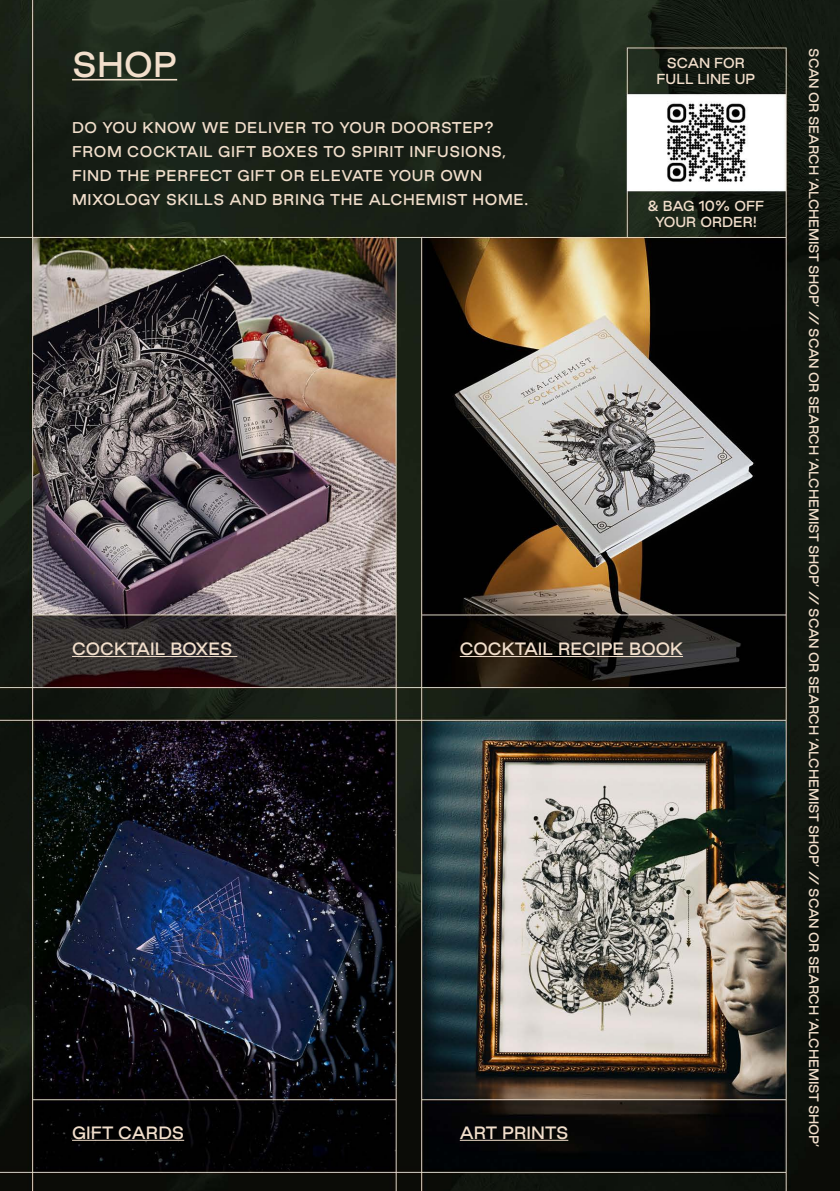
<style>
.page{position:relative;width:840px;height:1191px;background:#fff}
.page>*{position:absolute;margin:0;border:0;box-sizing:border-box;transform-origin:0 0}
.t1{font:500 32px "Good Sans";color:#f2dfcc}
.t2{font:500 16px "Good Sans";color:#f2dfcc}
.t3{font:500 14px/24px "Good Sans";letter-spacing:.04em;color:#f2dfcc}
.t4{font:500 13px/16px "Good Sans";color:#f2dfcc;text-align:center}
.t5{font:500 12.2px "Good Sans";letter-spacing:-.01em;color:#f2dfcc}
</style>
<div class="page">
<img style="left:0;top:0;width:839px;height:1191px">
<hr style="left:72px;top:79px;width:105px;height:1px;background:#f2dfcc">
<hr style="left:459px;top:656px;width:223px;height:1px;background:#f2dfcc">
<hr style="left:72px;top:656px;width:165px;height:1px;background:#f2dfcc">
<hr style="left:459px;top:1139px;width:109px;height:1px;background:#f2dfcc">
<hr style="left:72px;top:1139px;width:112px;height:1px;background:#f2dfcc">
<h1 class="t1" style="left:72px;top:41px;width:106px">SHOP</h1>
<p class="t3" style="left:72px;top:116px;width:457px">DO YOU KNOW WE DELIVER TO YOUR DOORSTEP?<br>FROM COCKTAIL GIFT BOXES TO SPIRIT INFUSIONS, FIND THE PERFECT GIFT OR ELEVATE YOUR OWN MIXOLOGY SKILLS AND BRING THE ALCHEMIST HOME.</p>
<p class="t4" style="left:656px;top:55px;width:100px">SCAN FOR<br>FULL LINE UP</p>
<p class="t4" style="left:647px;top:197px;width:118px">&amp; BAG 10% OFF<br>YOUR ORDER!</p>
<p class="t2" style="left:72px;top:637px;width:162px">COCKTAIL BOXES</p>
<p class="t2" style="left:459px;top:637px;width:224px">COCKTAIL RECIPE BOOK</p>
<p class="t2" style="left:72px;top:1120px;width:113px">GIFT CARDS</p>
<p class="t2" style="left:459px;top:1120px;width:110px">ART PRINTS</p>
<p class="t5" style="left:822px;top:48px;width:1100px;rotate:90deg">SCAN OR SEARCH ‘ALCHEMIST SHOP’ // SCAN OR SEARCH ‘ALCHEMIST SHOP’ // SCAN OR SEARCH ‘ALCHEMIST SHOP’ // SCAN OR SEARCH ‘ALCHEMIST SHOP’</p>
</div>
